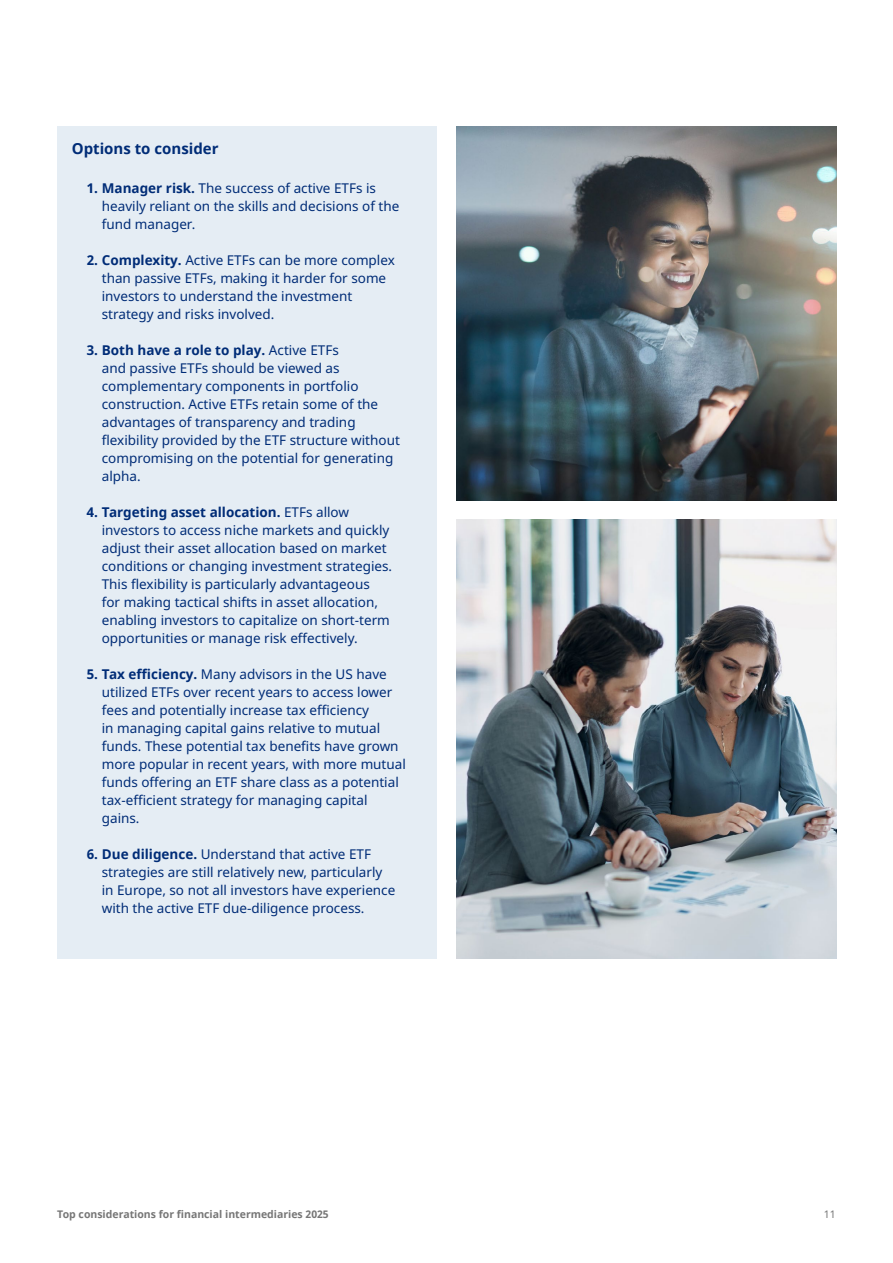
<style>
.page{position:relative;width:893px;height:1263px;background:#fff}
.page>*{position:absolute;margin:0;border:0;box-sizing:border-box;transform-origin:0 0}
.t1{font:700 15px "Noto Sans";color:#002c77}
.t2{font:13.5px/18px "Noto Sans";color:#002c77}
.t3{font:700 10.5px "Noto Sans";color:#767676}
.t4{font:10.5px "Noto Sans";color:#767676}
.s1{font-weight:700}
</style>
<div class="page">
<div style="left:57px;top:126px;width:379px;height:56px;background:#e5edf4"></div>
<div style="left:57px;top:166px;width:379px;height:91px;background:#e5edf4"></div>
<div style="left:57px;top:238px;width:379px;height:109px;background:#e5edf4"></div>
<div style="left:57px;top:328px;width:379px;height:181px;background:#e5edf4"></div>
<div style="left:57px;top:490px;width:379px;height:181px;background:#e5edf4"></div>
<div style="left:57px;top:652px;width:379px;height:199px;background:#e5edf4"></div>
<div style="left:57px;top:832px;width:379px;height:109px;background:#e5edf4"></div>
<div style="left:57px;top:904px;width:379px;height:55px;background:#e5edf4"></div>
<img style="left:457px;top:520px;width:380px;height:438px">
<img style="left:457px;top:127px;width:380px;height:373px">
<p class="t1" style="left:72px;top:138px;width:148px">Options to consider</p>
<p class="t2" style="left:102px;top:179px;width:299px;text-indent:-15px"><span class="s1">1. Manager risk.</span> The success of active ETFs is heavily reliant on the skills and decisions of the fund manager.</p>
<p class="t2" style="left:102px;top:251px;width:295px;text-indent:-15px"><span class="s1">2. Complexity.</span> Active ETFs can be more complex than passive ETFs, making it harder for some investors to understand the investment strategy and risks involved.</p>
<p class="t2" style="left:102px;top:341px;width:300px;text-indent:-15px"><span class="s1">3. Both have a role to play.</span> Active ETFs<br>and passive ETFs should be viewed as complementary components in portfolio construction. Active ETFs retain some of the advantages of transparency and trading flexibility provided by the ETF structure without compromising on the potential for generating alpha.</p>
<p class="t2" style="left:102px;top:503px;width:292px;text-indent:-15px"><span class="s1">4. Targeting asset allocation.</span> ETFs allow investors to access niche markets and quickly adjust their asset allocation based on market conditions or changing investment strategies.<br>This flexibility is particularly advantageous<br>for making tactical shifts in asset allocation, enabling investors to capitalize on short-term opportunities or manage risk effectively.</p>
<p class="t2" style="left:102px;top:665px;width:306px;text-indent:-15px"><span class="s1">5. Tax efficiency.</span> Many advisors in the US have utilized ETFs over recent years to access lower fees and potentially increase tax efficiency<br>in managing capital gains relative to mutual funds. These potential tax benefits have grown more popular in recent years, with more mutual funds offering an ETF share class as a potential tax-efficient strategy for managing capital gains.</p>
<p class="t2" style="left:102px;top:845px;width:295px;text-indent:-15px"><span class="s1">6. Due diligence.</span> Understand that active ETF strategies are still relatively new, particularly in Europe, so not all investors have experience with the active ETF due-diligence process.</p>
<p class="t3" style="left:57px;top:1207px;width:273px">Top considerations for financial intermediaries 2025</p>
<p class="t4" style="left:824px;top:1207px;width:14px">11</p>
</div>
